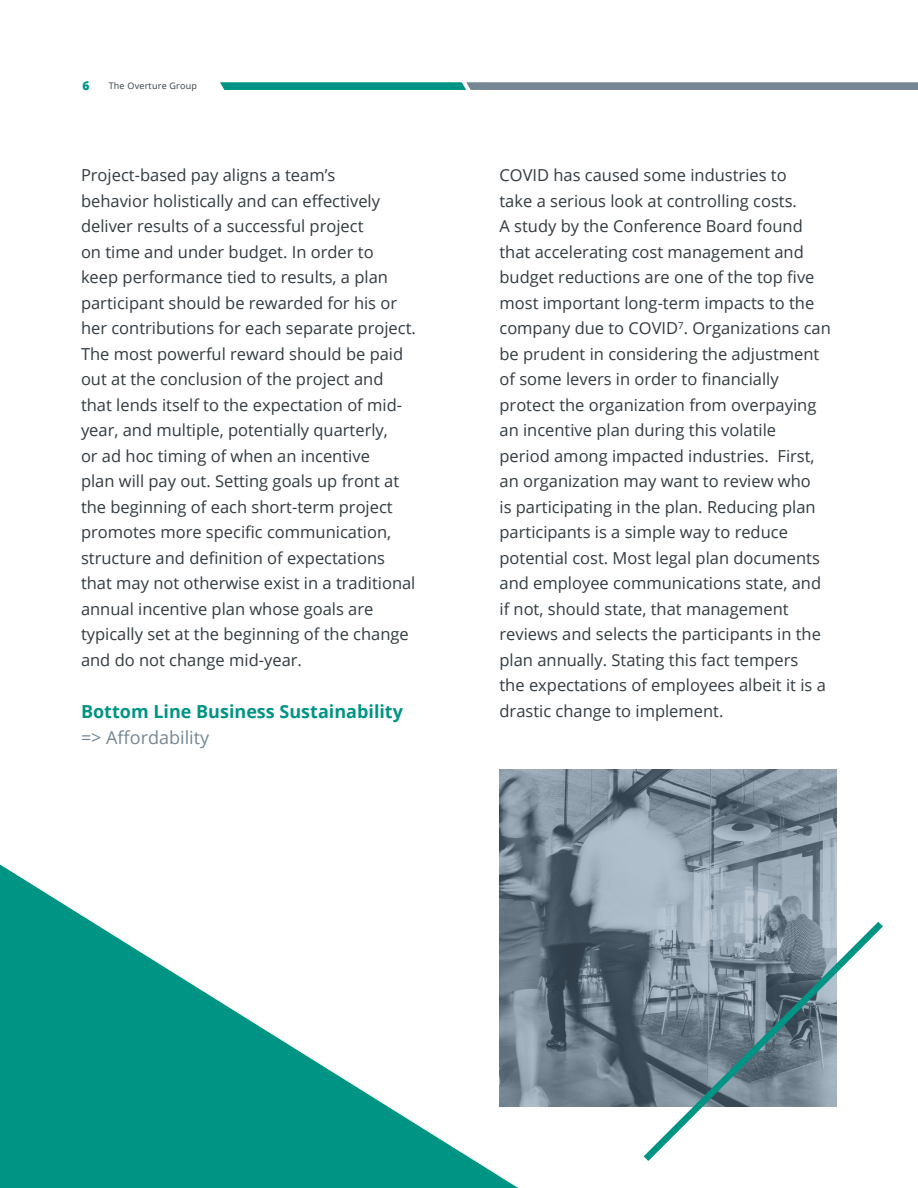
<style>
.page{position:relative;width:918px;height:1188px;background:#fff}
.page>*{position:absolute;margin:0;border:0;box-sizing:border-box;transform-origin:0 0}
.main_content_-2col{font:700 18px/25.5px "Open Sans";color:#009484}
.main_content_-2col-2{font:16.5px/25.5px "Open Sans";color:#323b40}
.t1{font:800 12px "Open Sans";color:#009484}
.t2{font:9px "Open Sans";letter-spacing:.025em;color:#323b40}
.s1{font-weight:400;color:#768693}
</style>
<div class="page">
<img style="left:500px;top:770px;width:337px;height:337px">
<svg style="left:644px;top:922px;width:239px;height:239px"></svg>
<svg style="left:0;top:864px;width:518px;height:324px"></svg>
<svg style="left:220px;top:82px;width:698px;height:8px;background:#559093"></svg>
<p class="t1" style="left:82px;top:77px;width:9px">6</p>
<p class="t2" style="left:109px;top:80px;width:90px">The Overture Group</p>
<p class="main_content_-2col-2" style="left:81px;top:162px;width:336px">Project-based pay aligns a team’s<br>behavior holistically and can effectively deliver results of a successful project<br>on time and under budget. In order to<br>keep performance tied to results, a plan participant should be rewarded for his or her contributions for each separate project.<br>The most powerful reward should be paid out at the conclusion of the project and that lends itself to the expectation of mid&shy;year, and multiple, potentially quarterly,<br>or ad hoc timing of when an incentive<br>plan will pay out. Setting goals up front at the beginning of each short-term project promotes more specific communication, structure and definition of expectations that may not otherwise exist in a traditional annual incentive plan whose goals are typically set at the beginning of the change and do not change mid-year.</p>
<p class="main_content_-2col" style="left:81px;top:698px;width:324px">Bottom Line Business Sustainability <span class="s1">=&gt; Affordability</span></p>
<p class="main_content_-2col-2" style="left:500px;top:162px;width:333px">COVID has caused some industries to<br>take a serious look at controlling costs.<br>A study by the Conference Board found that accelerating cost management and budget reductions are one of the top five most important long-term impacts to the company due to COVID<sup>7</sup>. Organizations can be prudent in considering the adjustment of some levers in order to financially protect the organization from overpaying an incentive plan during this volatile<br>period among impacted industries. First, an organization may want to review who<br>is participating in the plan. Reducing plan participants is a simple way to reduce potential cost. Most legal plan documents and employee communications state, and if not, should state, that management reviews and selects the participants in the plan annually. Stating this fact tempers<br>the expectations of employees albeit it is a drastic change to implement.</p>
</div>
